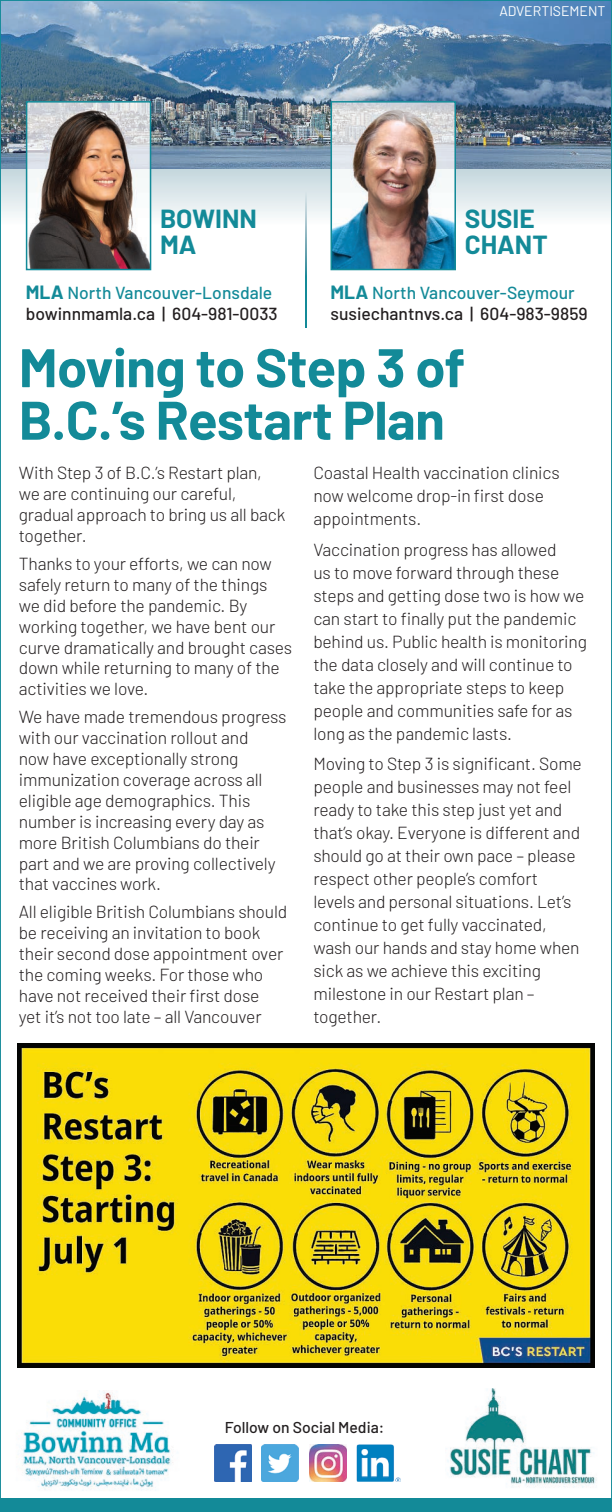
<style>
.page{position:relative;width:612px;height:1512px;background:#fff}
.page>*{position:absolute;margin:0;border:0;box-sizing:border-box;transform-origin:0 0}
.t1{font:700 54.25px/52.5px "Barlow";letter-spacing:-.01em;color:#138a98}
.t2{font:700 26.25px/26.2px "Barlow";color:#138a98}
.t3{font:300 17.5px/20.8px "Barlow";letter-spacing:-.01em;color:#231f20}
.t4{font:500 17.5px/21px "Barlow";color:#231f20}
.t5{font:500 15.75px "Barlow";color:#231f20}
.t6{font:14px "Barlow";color:#fff}
.s1{font-weight:700;font-size:19.25px;color:#138a98}
.s2{color:#138a98}
</style>
<div class="page">
<img style="left:2px;top:169px;width:608px;height:55px">
<img style="left:2px;top:2px;width:608px;height:167px">
<img style="left:21px;top:1392px;width:152px;height:99px">
<img style="left:445px;top:1388px;width:165px;height:111px">
<img style="left:214px;top:1445px;width:38px;height:37px">
<img style="left:261px;top:1445px;width:37px;height:37px">
<img style="left:310px;top:1445px;width:37px;height:37px">
<img style="left:356px;top:1444px;width:44px;height:38px">
<img style="left:361px;top:1449px;width:28px;height:27px">
<img style="left:305px;top:186px;width:1px;height:142px">
<div style="left:0;top:1499px;width:612px;height:13px;background:#138a98"></div>
<img style="left:18px;top:1043px;width:576px;height:325px">
<img style="left:333px;top:104px;width:120px;height:163px">
<div style="left:330px;top:101px;width:126px;height:169px;border:2px solid #138a98"></div>
<img style="left:29px;top:104px;width:119px;height:163px">
<div style="left:26px;top:101px;width:125px;height:169px;border:2px solid #138a98"></div>
<p class="t6" style="left:499px;top:6px;width:108px">ADVERTISEMENT</p>
<h2 class="t2" style="left:160px;top:208px;width:98px">BOWINN<br>MA</h2>
<h2 class="t2" style="left:464px;top:208px;width:84px">SUSIE<br>CHANT</h2>
<p class="t4" style="left:26px;top:281px;width:253px"><span class="s1">MLA</span> <span class="s2">North Vancouver-Lonsdale </span>bowinnmamla.ca | 604-981-0033</p>
<p class="t4" style="left:330px;top:281px;width:259px"><span class="s1">MLA</span> <span class="s2">North Vancouver-Seymour </span>susiechantnvs.ca | 604-983-9859</p>
<h1 class="t1" style="left:19px;top:347px;width:448px">Moving to Step 3 of<br>B.C.’s Restart Plan</h1>
<p class="t3" style="left:19px;top:465px;width:268px">With Step 3 of B.C.’s Restart plan, we are continuing our careful, gradual approach to bring us all back together.</p>
<p class="t3" style="left:19px;top:555px;width:275px">Thanks to your efforts, we can now safely return to many of the things we did before the pandemic. By working together, we have bent our curve dramatically and brought cases down while returning to many of the activities we love.</p>
<p class="t3" style="left:19px;top:708px;width:269px">We have made tremendous progress with our vaccination rollout and<br>now have exceptionally strong immunization coverage across all eligible age demographics. This number is increasing every day as more British Columbians do their part and we are proving collectively that vaccines work.</p>
<p class="t3" style="left:19px;top:904px;width:270px">All eligible British Columbians should be receiving an invitation to book their second dose appointment over the coming weeks. For those who have not received their first dose<br>yet it’s not too late – all Vancouver</p>
<p class="t3" style="left:313px;top:464px;width:248px;line-height:22.9px">Coastal Health vaccination clinics now welcome drop-in first dose appointments.</p>
<p class="t3" style="left:313px;top:540px;width:275px;line-height:23.1px">Vaccination progress has allowed<br>us to move forward through these steps and getting dose two is how we can start to finally put the pandemic behind us. Public health is monitoring the data closely and will continue to take the appropriate steps to keep people and communities safe for as long as the pandemic lasts.</p>
<p class="t3" style="left:313px;top:752px;width:270px;line-height:23.1px">Moving to Step 3 is significant. Some people and businesses may not feel ready to take this step just yet and that’s okay. Everyone is different and should go at their own pace – please respect other people’s comfort levels and personal situations. Let’s continue to get fully vaccinated, wash our hands and stay home when sick as we achieve this exciting milestone in our Restart plan – together.</p>
<p class="t5" style="left:225px;top:1416px;width:161px">Follow on Social Media:</p>
</div>
